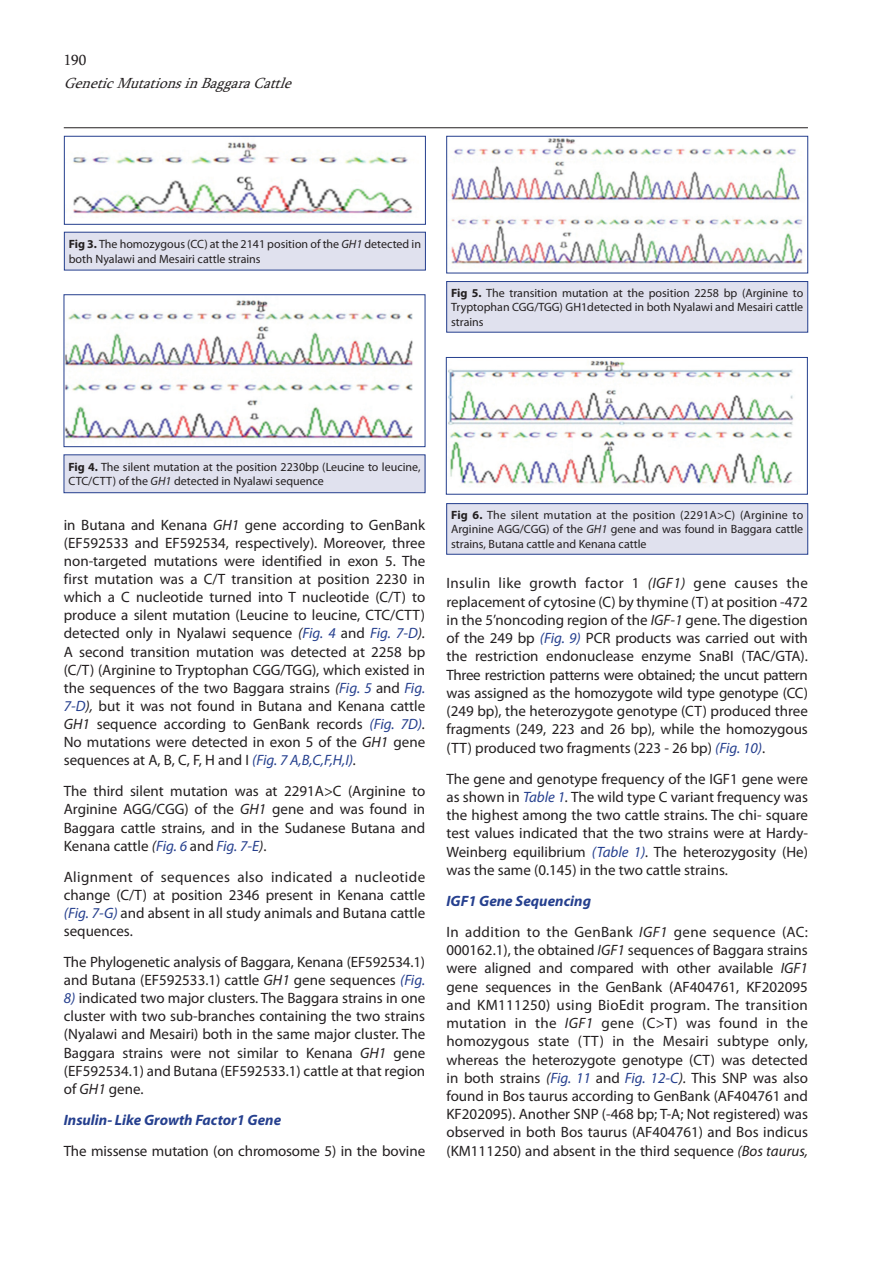
<style>
.page{position:relative;width:893px;height:1263px;background:#fff}
.page>*{position:absolute;margin:0;border:0;box-sizing:border-box;transform-origin:0 0}
.t1{font:15px/18.1px "Myriad Pro";color:#231f20;text-align:justify}
.t2{font:15px/31px "Myriad Pro";letter-spacing:.025em;color:#231f20}
.t3{font:italic 15px "Sylfaen";color:#231f20}
.t4{font:italic 700 15px "Myriad Pro";color:#253f8e}
.t5{font:15px "Sylfaen";color:#231f20}
.t6{font:12px/14.4px "Myriad Pro";color:#231f20}
.s1{font-weight:700}
.s2{font-style:italic}
.s3{font-style:italic;color:#253f8e}
.s4{font-weight:700;font-style:italic;color:#253f8e}
</style>
<div class="page">
<hr style="left:64px;top:127px;width:744px;height:1px;background:#231f20">
<img style="left:73px;top:142px;width:340px;height:76px">
<div style="left:64px;top:136px;width:362px;height:88px;border:1px solid #253f8e"></div>
<img style="left:66px;top:300px;width:347px;height:142px">
<div style="left:64px;top:295px;width:361px;height:152px;border:1px solid #253f8e"></div>
<img style="left:451px;top:138px;width:352px;height:131px">
<div style="left:446px;top:136px;width:362px;height:137px;border:1px solid #253f8e"></div>
<img style="left:448px;top:360px;width:346px;height:127px">
<div style="left:446px;top:357px;width:361px;height:137px;border:1px solid #253f8e"></div>
<div style="left:64px;top:232px;width:361px;height:38px;background:#e0e1ee"></div>
<div style="left:64px;top:232px;width:362px;height:38px;border:1px solid #253f8e"></div>
<div style="left:64px;top:455px;width:361px;height:38px;background:#e0e1ee"></div>
<div style="left:64px;top:455px;width:361px;height:38px;border:1px solid #253f8e"></div>
<div style="left:447px;top:282px;width:361px;height:50px;background:#e0e1ee"></div>
<div style="left:446px;top:281px;width:362px;height:51px;border:1px solid #253f8e"></div>
<div style="left:447px;top:504px;width:361px;height:50px;background:#e0e1ee"></div>
<div style="left:446px;top:503px;width:362px;height:51px;border:1px solid #253f8e"></div>
<p class="t5" style="left:64px;top:50px;width:24px">190</p>
<p class="t3" style="left:64px;top:73px;width:236px">GeneticMutationsinBaggaraCattle</p>
<p class="t6" style="left:69px;top:237px;width:354px"><span class="s1">Fig 3.</span> The homozygous (CC) at the 2141 position of the <span class="s2">GH1</span> detected in both Nyalawi and Mesairi cattle strains</p>
<p class="t6" style="left:451px;top:286px;width:354px;text-align:justify"><span class="s1">Fig 5.</span> The transition mutation at the position 2258 bp (Arginine to Tryptophan CGG/TGG) GH1detected in both Nyalawi and Mesairi cattle strains</p>
<p class="t6" style="left:68px;top:460px;width:354px"><span class="s1">Fig 4.</span> The silent mutation at the position 2230bp (Leucine to leucine,<br>CTC/CTT) of the <span class="s2">GH1</span> detected in Nyalawi sequence</p>
<p class="t1" style="left:64px;top:515px;width:363px">in Butana and Kenana <span class="s2">GH1</span> gene according to GenBank (EF592533 and EF592534, respectively). Moreover, three non-targeted mutations were identified in exon 5. The first mutation was a C/T transition at position 2230 in which a C nucleotide turned into T nucleotide (C/T) to produce a silent mutation (Leucine to leucine, CTC/CTT) detected only in Nyalawi sequence <span class="s2">(</span><span class="s3">Fig. 4</span> and <span class="s3">Fig. 7-D</span><span class="s2">).<br></span>A second transition mutation was detected at 2258 bp (C/T) (Arginine to Tryptophan CGG/TGG), which existed in the sequences of the two Baggara strains <span class="s2">(</span><span class="s3">Fig. 5</span> and <span class="s3">Fig.<br>7-D</span><span class="s2">),</span> but it was not found in Butana and Kenana cattle <span class="s2">GH1</span> sequence according to GenBank records <span class="s3">(Fig. 7D)</span><span class="s2">.<br></span>No mutations were detected in exon 5 of the <span class="s2">GH1</span> gene sequences at A, B, C, F, H and I <span class="s3">(Fig. 7 A,B,C,F,H,I)</span><span class="s2">.</span></p>
<p class="t1" style="left:64px;top:782px;width:363px">The third silent mutation was at 2291A&gt;C (Arginine to Arginine AGG/CGG) of the <span class="s2">GH1</span> gene and was found in Baggara cattle strains, and in the Sudanese Butana and Kenana cattle <span class="s2">(</span><span class="s3">Fig. 6</span> and <span class="s3">Fig. 7-E</span><span class="s2">)</span>.</p>
<p class="t1" style="left:64px;top:867px;width:363px">Alignment of sequences also indicated a nucleotide change (C/T) at position 2346 present in Kenana cattle <span class="s3">(Fig. 7-G)</span> and absent in all study animals and Butana cattle sequences.</p>
<p class="t1" style="left:64px;top:952px;width:363px">The Phylogenetic analysis of Baggara, Kenana (EF592534.1) and Butana (EF592533.1) cattle <span class="s2">GH1</span> gene sequences <span class="s3">(Fig.</span></p>
<p class="t1" style="left:64px;top:989px;width:363px"><span class="s3">8)</span> indicated two major clusters. The Baggara strains in one cluster with two sub-branches containing the two strains (Nyalawi and Mesairi) both in the same major cluster. The Baggara strains were not similar to Kenana <span class="s2">GH1</span> gene (EF592534.1) and Butana (EF592533.1) cattle at that region of <span class="s2">GH1</span> gene.</p>
<p class="t4" style="left:64px;top:1110px;width:219px">Insulin- Like Growth Factor1 Gene</p>
<p class="t1" style="left:64px;top:1141px;width:363px">The missense mutation (on chromosome 5) in the bovine</p>
<p class="t6" style="left:451px;top:508px;width:354px;text-align:justify"><span class="s1">Fig 6.</span> The silent mutation at the position (2291A&gt;C) (Arginine to Arginine AGG/CGG) of the <span class="s2">GH1</span> gene and was found in Baggara cattle strains, Butana cattle and Kenana cattle</p>
<p class="t1" style="left:446px;top:574px;width:363px">Insulin like growth factor 1 <span class="s2">(IGF1)</span> gene causes the replacement of cytosine (C) by thymine (T) at position -472 in the 5’noncoding region of the <span class="s2">IGF-1</span> gene. The digestion of the 249 bp <span class="s3">(Fig. 9)</span> PCR products was carried out with the restriction endonuclease enzyme SnaBI (TAC/GTA).<br>Three restriction patterns were obtained; the uncut pattern was assigned as the homozygote wild type genotype (CC) (249 bp), the heterozygote genotype (CT) produced three fragments (249, 223 and 26 bp), while the homozygous (TT) produced two fragments (223 - 26 bp) <span class="s3">(Fig. 10)</span>.</p>
<p class="t1" style="left:446px;top:769px;width:363px">The gene and genotype frequency of the IGF1 gene were as shown in <span class="s3">Table 1</span><span class="s2">.</span> The wild type C variant frequency was the highest among the two cattle strains. The chi- square test values indicated that the two strains were at Hardy-Weinberg equilibrium <span class="s3">(Table 1)</span><span class="s2">.</span> The heterozygosity (He) was the same (0.145) in the two cattle strains.</p>
<p class="t2" style="left:446px;top:885px;width:363px"><span class="s4">IGF1 Gene Sequencing<br></span>In addition to the GenBank <span class="s2">IGF1</span> gene sequence (AC:</p>
<p class="t1" style="left:446px;top:941px;width:363px">000162.1), the obtained <span class="s2">IGF1</span> sequences of Baggara strains were aligned and compared with other available <span class="s2">IGF1 </span>gene sequences in the GenBank (AF404761, KF202095 and KM111250) using BioEdit program. The transition mutation in the <span class="s2">IGF1</span> gene (C&gt;T) was found in the homozygous state (TT) in the Mesairi subtype only, whereas the heterozygote genotype (CT) was detected in both strains <span class="s2">(</span><span class="s3">Fig. 11</span> and <span class="s3">Fig. 12-C</span><span class="s2">).</span> This SNP was also found in Bos taurus according to GenBank (AF404761 and KF202095). Another SNP (-468 bp; T-A; Not registered) was observed in both Bos taurus (AF404761) and Bos indicus (KM111250) and absent in the third sequence <span class="s2">(Bos taurus,</span></p>
</div>
